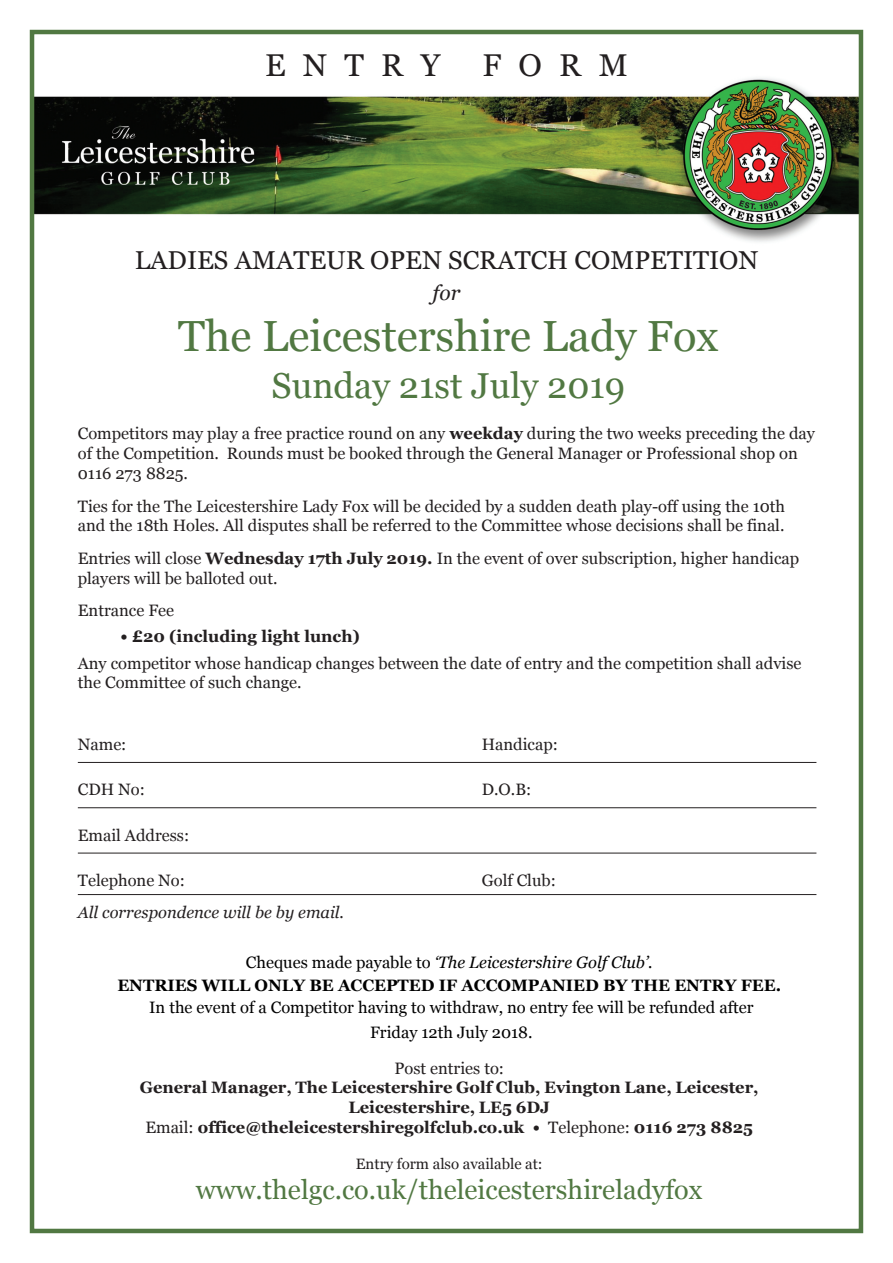
<style>
.page{position:relative;width:893px;height:1263px;background:#fff}
.page>*{position:absolute;margin:0;border:0;box-sizing:border-box;transform-origin:0 0}
.t1{font:43.5px "Georgia";color:#517842}
.t2{font:36px "Georgia";color:#517842}
.t3{font:31.5px "Georgia";letter-spacing:.55em;color:#231f20}
.t4{font:27px "Georgia";color:#517842}
.t5{font:25.8px "Georgia";color:#231f20}
.t6{font:italic 21px "Georgia";color:#231f20}
.t7{font:16.5px/19.8px "Georgia";color:#231f20}
.t8{font:700 16.5px/19.8px "Georgia";color:#231f20;text-align:center}
.t9{font:700 16.5px/22.5px "Georgia";color:#000;text-align:center}
.t10{font:16.5px/25.2px "Georgia";color:#000;text-align:center}
.t11{font:italic 16.5px "Georgia";color:#231f20}
.t12{font:15px "Georgia";color:#231f20}
.s1{font-weight:700}
.s2{font-weight:400}
.s3{font-weight:400;font-style:italic}
</style>
<div class="page">
<img style="left:35px;top:78px;width:823px;height:164px">
<div style="left:30px;top:30px;width:833px;height:1203px;border:4px solid #517842"></div>
<hr style="left:78px;top:762px;width:738px;height:1px;background:#231f20">
<hr style="left:78px;top:807px;width:738px;height:1px;background:#231f20">
<hr style="left:78px;top:853px;width:738px;height:1px;background:#231f20">
<hr style="left:78px;top:894px;width:738px;height:1px;background:#231f20">
<h3 class="t3" style="left:265px;top:47px;width:177px">ENTRY</h3>
<h3 class="t3" style="left:482px;top:47px;width:147px">FORM</h3>
<h3 class="t5" style="left:135px;top:245px;width:625px">LADIES AMATEUR OPEN SCRATCH COMPETITION</h3>
<p class="t6" style="left:433px;top:281px;width:29px">for</p>
<h1 class="t1" style="left:178px;top:311px;width:542px">The Leicestershire Lady Fox</h1>
<h2 class="t2" style="left:271px;top:365px;width:355px">Sunday 21st July 2019</h2>
<p class="t7" style="left:78px;top:424px;width:739px">Competitors may play a free practice round on any <span class="s1">weekday</span> during the two weeks preceding the day of the Competition. Rounds must be booked through the General Manager or Professional shop on<br>0116 273 8825.</p>
<p class="t7" style="left:78px;top:496px;width:709px">Ties for the The Leicestershire Lady Fox will be decided by a sudden death play-off using the 10th and the 18th Holes. All disputes shall be referred to the Committee whose decisions shall be final.</p>
<p class="t7" style="left:78px;top:548px;width:723px">Entries will close <span class="s1">Wednesday 17th July 2019.</span> In the event of over subscription, higher handicap players will be balloted out.</p>
<p class="t7" style="left:78px;top:601px;width:98px">Entrance Fee</p>
<p class="t8" style="left:120px;top:626px;width:241px">• £20 (including light lunch)</p>
<p class="t7" style="left:78px;top:653px;width:725px">Any competitor whose handicap changes between the date of entry and the competition shall advise the Committee of such change.</p>
<p class="t7" style="left:78px;top:734px;width:50px">Name:</p>
<p class="t7" style="left:482px;top:734px;width:78px">Handicap:</p>
<p class="t7" style="left:78px;top:780px;width:69px">CDH No:</p>
<p class="t7" style="left:482px;top:780px;width:51px">D.O.B:</p>
<p class="t7" style="left:78px;top:825px;width:113px">Email Address:</p>
<p class="t7" style="left:78px;top:870px;width:109px">Telephone No:</p>
<p class="t7" style="left:482px;top:870px;width:76px">Golf Club:</p>
<p class="t11" style="left:78px;top:903px;width:268px">All correspondence will be by email.</p>
<p class="t9" style="left:117px;top:951px;width:665px"><span class="s2">Cheques made payable to</span> <span class="s3">‘The Leicestershire Golf Club’.<br></span>ENTRIES WILL ONLY BE ACCEPTED IF ACCOMPANIED BY THE ENTRY FEE.</p>
<p class="t10" style="left:149px;top:995px;width:606px">In the event of a Competitor having to withdraw, no entry fee will be refunded after<br>Friday 12th July 2018.</p>
<p class="t7" style="left:394px;top:1058px;width:111px">Post entries to:</p>
<p class="t8" style="left:140px;top:1078px;width:620px">General Manager, The Leicestershire Golf Club, Evington Lane, Leicester,<br>Leicestershire, LE5 6DJ<br><span class="s2">Email:</span> office@theleicestershiregolfclub.co.uk • <span class="s2">Telephone:</span> 0116 273 8825</p>
<p class="t12" style="left:356px;top:1155px;width:188px">Entry form also available at:</p>
<h3 class="t4" style="left:196px;top:1174px;width:508px">www.thelgc.co.uk/theleicestershireladyfox</h3>
</div>
